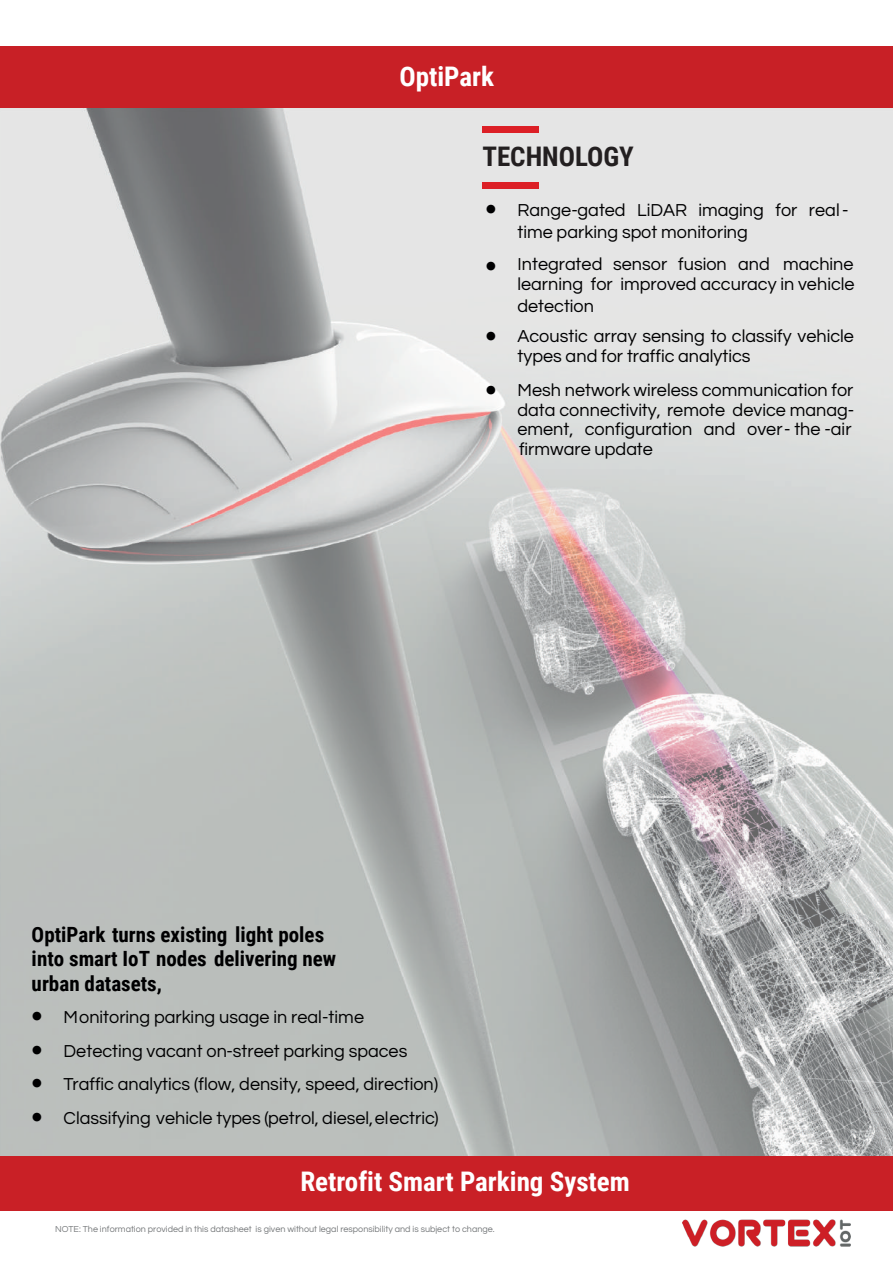
<style>
.page{position:relative;width:893px;height:1263px;background:#fff}
.page>*{position:absolute;margin:0;border:0;box-sizing:border-box;transform-origin:0 0}
.t1{font:700 27px "Roboto Condensed";color:#fff}
.t2{font:700 27px "Roboto Condensed";color:#231f20}
.t3{font:700 21px/24.9px "Roboto Condensed";color:#000001}
.t4{font:18px/21px "Questrial";color:#000001}
.t5{font:9px "Questrial";color:#76797b}
</style>
<div class="page">
<img style="left:0;top:108px;width:893px;height:1048px">
<img style="left:682px;top:1220px;width:168px;height:26px">
<div style="left:0;top:1156px;width:893px;height:55px;background:#c92026"></div>
<div style="left:0;top:46px;width:893px;height:62px;background:#c82026"></div>
<div style="left:482px;top:126px;width:56px;height:6px;background:#dc1f26"></div>
<div style="left:482px;top:183px;width:56px;height:6px;background:#dc1f26"></div>
<h1 class="t1" style="left:399px;top:58px;width:96px">OptiPark</h1>
<h1 class="t2" style="left:482px;top:138px;width:153px">TECHNOLOGY</h1>
<p class="t4" style="left:517px;top:200px;width:333px;line-height:21.8px;text-indent:-32px">• Range-gated LiDAR imaging for real&shy;time parking spot monitoring</p>
<p class="t4" style="left:517px;top:254px;width:339px;text-align:justify;text-indent:-32px">• Integrated sensor fusion and machine learning for improved accuracy in vehicle detection</p>
<p class="t4" style="left:517px;top:326px;width:338px;line-height:20.5px;text-indent:-32px">• Acoustic array sensing to classify vehicle types and for traffic analytics</p>
<p class="t4" style="left:517px;top:380px;width:338px;line-height:19.6px;text-align:justify;text-indent:-32px">• Mesh network wireless communication for data connectivity, remote device manag&shy;ement, configuration and ove -</p>
<p class="t4" style="left:776px;top:419px;width:77px">r the -air</p>
<p class="t4" style="left:519px;top:439px;width:135px">firmware update</p>
<p class="t3" style="left:32px;top:921px;width:306px">OptiPark turns existing light poles into smart IoT nodes delivering new urban datasets,</p>
<p class="t4" style="left:32px;top:1007px;width:334px">• Monitoring parking usage in real-time</p>
<p class="t4" style="left:32px;top:1041px;width:377px">• Detecting vacant on-street parking spaces</p>
<p class="t4" style="left:32px;top:1074px;width:408px">• Traffic analytics (flow, density, speed, direction)</p>
<p class="t4" style="left:32px;top:1108px;width:408px">• Classifying vehicle types (petrol, diesel,electric)</p>
<h1 class="t1" style="left:300px;top:1163px;width:331px">Retrofit Smart Parking System</h1>
<p class="t5" style="left:55px;top:1224px;width:441px">NOTE: The information provided in this datasheet is given without legal responsibility and is subject to change.</p>
</div>
